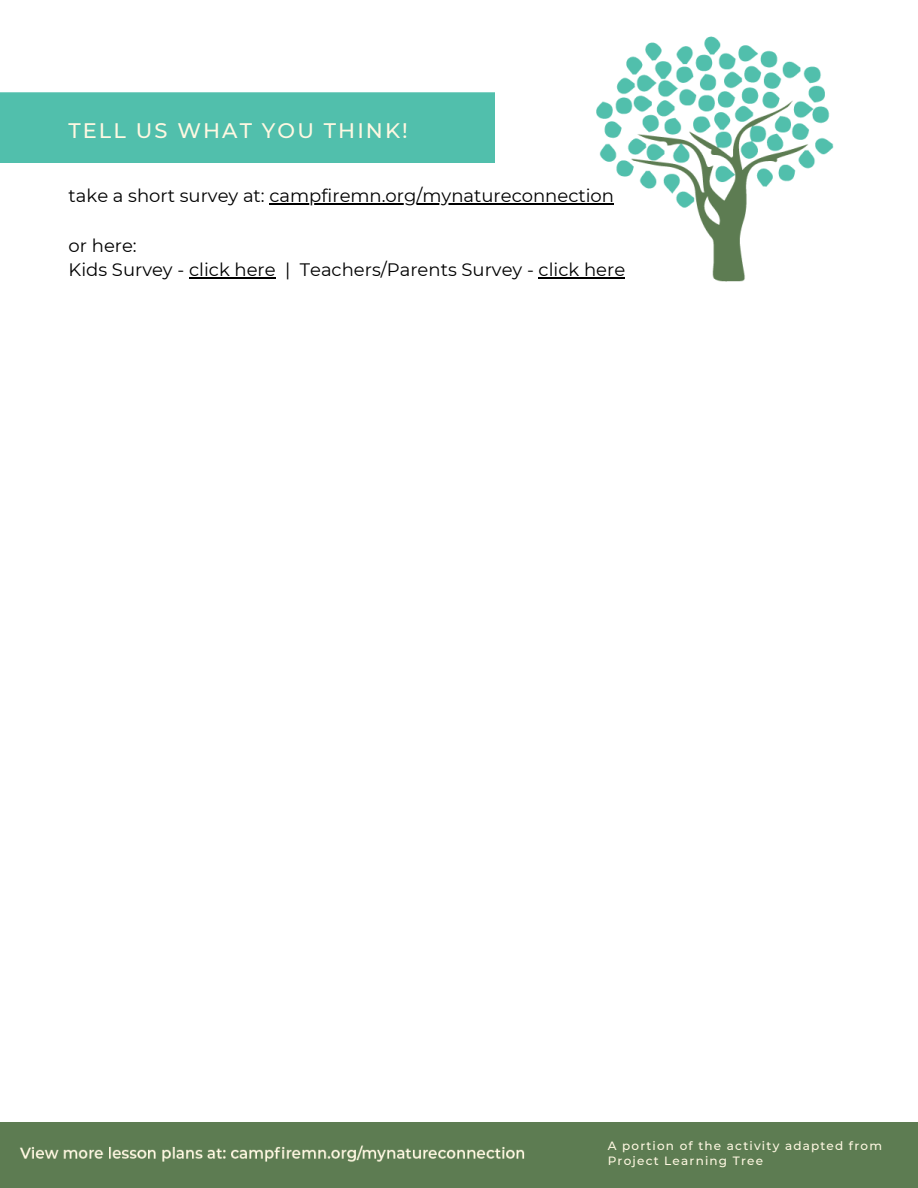
<style>
.page{position:relative;width:918px;height:1188px;background:#fff}
.page>*{position:absolute;margin:0;border:0;box-sizing:border-box;transform-origin:0 0}
.t1{font:500 21px "Montserrat";letter-spacing:.1em;color:#fff8e2}
.t2{font:18px/24.8px "Montserrat";color:#000}
.t3{font:500 12px/15.8px "Montserrat";letter-spacing:.1em;color:#fff8e2}
</style>
<div class="page">
<div style="left:0;top:92px;width:495px;height:71px;background:#51bfac"></div>
<div style="left:0;top:1123px;width:918px;height:65px;background:#5d7c52"></div>
<img style="left:563px;top:36px;width:271px;height:246px">
<hr style="left:269px;top:203px;width:345px;height:1px;background:#000">
<hr style="left:189px;top:277px;width:87px;height:2px;background:#000">
<hr style="left:539px;top:277px;width:86px;height:2px;background:#000">
<p class="t1" style="left:68px;top:118px;width:341px">TELL US WHAT YOU THINK!</p>
<p class="t2" style="left:69px;top:183px;width:547px">take a short survey at: campfiremn.org/mynatureconnection</p>
<p class="t2" style="left:69px;top:233px;width:558px">or here:<br>Kids Survey - click here | Teachers/Parents Survey - click here</p>
<p class="t3" style="left:608px;top:1138px;width:276px">A portion of the activity adapted from<br>Project Learning Tree</p>
</div>
